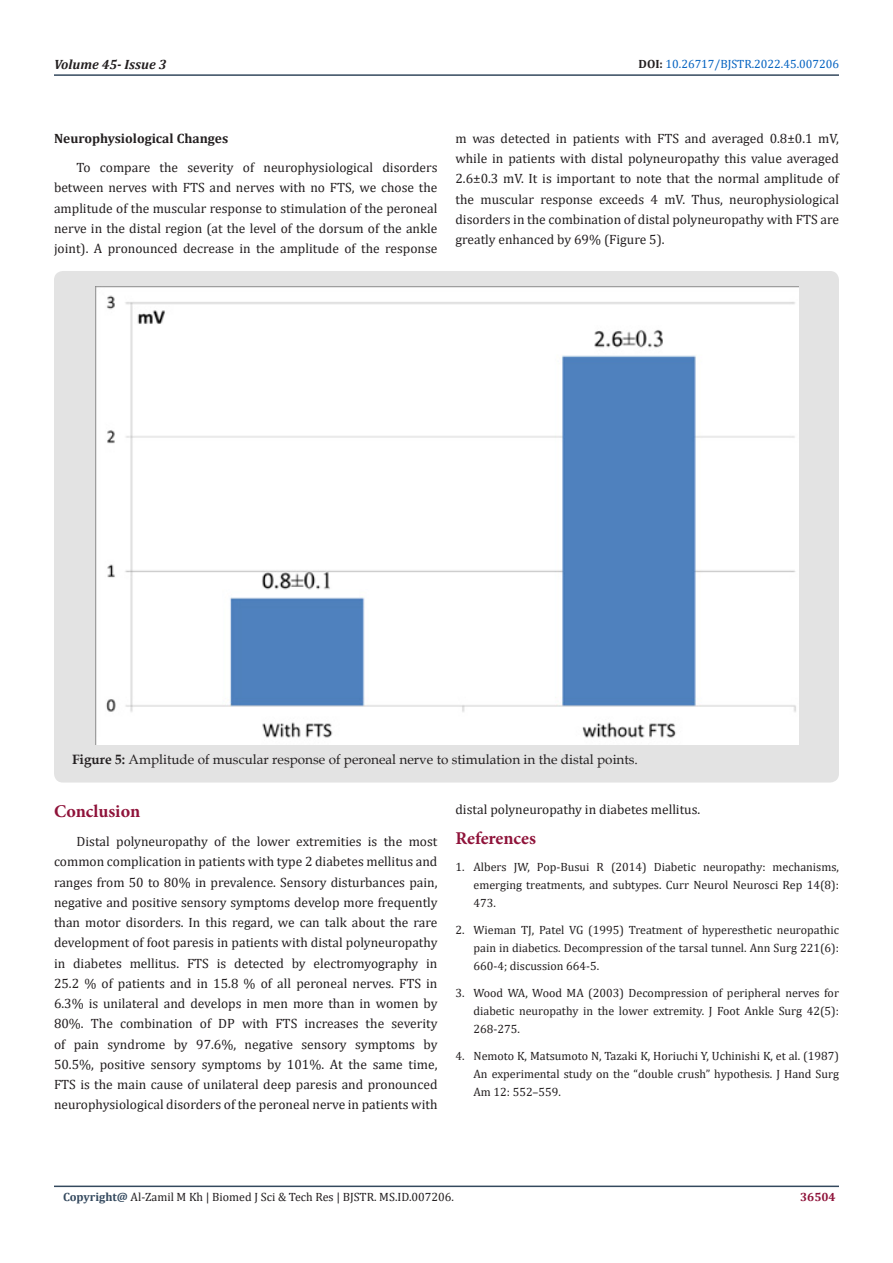
<style>
.page{position:relative;width:893px;height:1263px;background:#fff}
.page>*{position:absolute;margin:0;border:0;box-sizing:border-box;transform-origin:0 0}
.List_Paragraph{font:700 18px "Minion Pro";letter-spacing:-.005em;color:#8f133a}
.t1{font:13.5px/20.2px "Cambria";color:#231f20;text-align:justify}
.t2{font:13.5px "Book Antiqua";color:#231f20}
.t3{font:700 13.5px "Cambria";color:#231f20}
.t4{font:italic 700 13.5px "Cambria";color:#231f20}
.t5{font:12px/18px "Cambria";color:#231f20;text-align:justify}
.t6{font:12px "Cambria";color:#0563c1}
.t7{font:700 12px "Cambria";color:#8f133a}
.s1{font-weight:700;color:#231f20}
.s2{font-weight:700}
.s3{font-weight:700;color:#34495e}
</style>
<div class="page">
<hr style="left:54px;top:1185px;width:785px;height:2px;background:#34495e">
<hr style="left:54px;top:74px;width:785px;height:2px;background:#34495e">
<div style="left:54px;top:271px;width:785px;height:511px;background:#e3e3e3;border-radius:9px"></div>
<img style="left:95px;top:287px;width:704px;height:458px">
<p class="t4" style="left:54px;top:55px;width:114px">Volume 45- Issue 3</p>
<p class="t6" style="left:639px;top:57px;width:202px"><span class="s1">DOI:</span> 10.26717/BJSTR.2022.45.007206</p>
<p class="t3" style="left:54px;top:129px;width:176px">Neurophysiological Changes</p>
<p class="t1" style="left:54px;top:157px;width:385px;text-indent:22px">To compare the severity of neurophysiological disorders between nerves with FTS and nerves with no FTS, we chose the amplitude of the muscular response to stimulation of the peroneal nerve in the distal region (at the level of the dorsum of the ankle joint). A pronounced decrease in the amplitude of the response</p>
<p class="t1" style="left:455px;top:128px;width:385px">m was detected in patients with FTS and averaged 0.8±0.1 mV, while in patients with distal polyneuropathy this value averaged 2.6±0.3 mV. It is important to note that the normal amplitude of the muscular response exceeds 4 mV. Thus, neurophysiological disorders in the combination of distal polyneuropathy with FTS are greatly enhanced by 69% (Figure 5).</p>
<p class="t2" style="left:72px;top:750px;width:567px"><span class="s2">Figure 5:</span> Amplitude of muscular response of peroneal nerve to stimulation in the distal points.</p>
<p class="List_Paragraph" style="left:54px;top:798px;width:88px">Conclusion</p>
<p class="t1" style="left:54px;top:831px;width:385px;text-indent:22px">Distal polyneuropathy of the lower extremities is the most common complication in patients with type 2 diabetes mellitus and ranges from 50 to 80% in prevalence. Sensory disturbances pain, negative and positive sensory symptoms develop more frequently than motor disorders. In this regard, we can talk about the rare development of foot paresis in patients with distal polyneuropathy in diabetes mellitus. FTS is detected by electromyography in 25.2 % of patients and in 15.8 % of all peroneal nerves. FTS in 6.3% is unilateral and develops in men more than in women by 80%. The combination of DP with FTS increases the severity of pain syndrome by 97.6%, negative sensory symptoms by 50.5%, positive sensory symptoms by 101%. At the same time, FTS is the main cause of unilateral deep paresis and pronounced neurophysiological disorders of the peroneal nerve in patients with</p>
<p class="t1" style="left:455px;top:799px;width:246px">distal polyneuropathy in diabetes mellitus.</p>
<p class="List_Paragraph" style="left:455px;top:825px;width:82px">References</p>
<p class="t5" style="left:473px;top:857px;width:367px;text-indent:-18px">1. Albers JW, Pop-Busui R (2014) Diabetic neuropathy: mechanisms, emerging treatments, and subtypes. Curr Neurol Neurosci Rep 14(8):<br>473.</p>
<p class="t5" style="left:473px;top:920px;width:367px;text-indent:-18px">2. Wieman TJ, Patel VG (1995) Treatment of hyperesthetic neuropathic pain in diabetics. Decompression of the tarsal tunnel. Ann Surg 221(6):<br>660-4; discussion 664-5.</p>
<p class="t5" style="left:473px;top:983px;width:367px;text-indent:-18px">3. Wood WA, Wood MA (2003) Decompression of peripheral nerves for diabetic neuropathy in the lower extremity. J Foot Ankle Surg 42(5):<br>268-275.</p>
<p class="t5" style="left:473px;top:1046px;width:367px;text-indent:-18px">4. Nemoto K, Matsumoto N, Tazaki K, Horiuchi Y, Uchinishi K, et al. (1987)<br>An experimental study on the “double crush” hypothesis. J Hand Surg Am 12: 552–559.</p>
<p class="t5" style="left:63px;top:1188px;width:392px"><span class="s3">Copyright@</span> Al-Zamil M Kh | Biomed J Sci &amp; Tech Res | BJSTR. MS.ID.007206.</p>
<p class="t7" style="left:800px;top:1188px;width:37px">36504</p>
</div>
